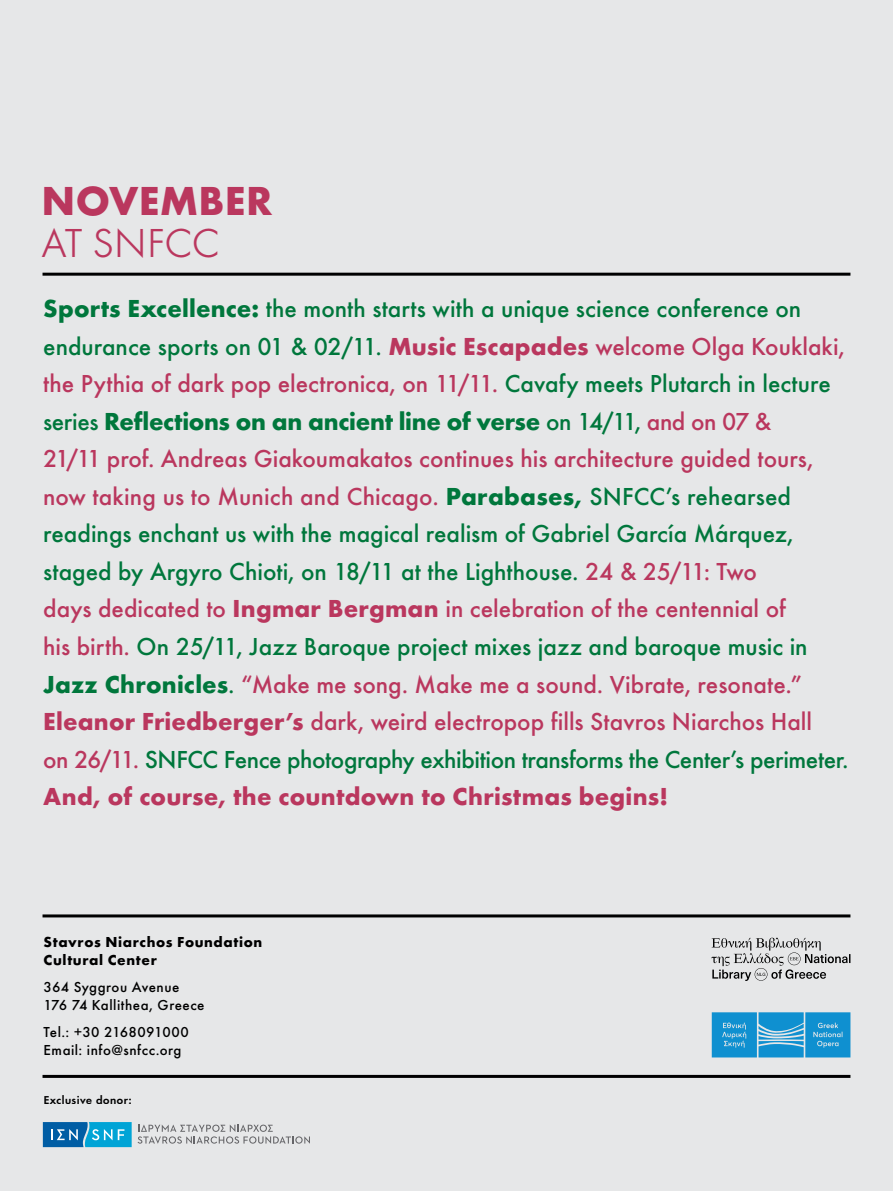
<style>
.page{position:relative;width:893px;height:1191px;background:#e6e7e8}
.page>*{position:absolute;margin:0;border:0;box-sizing:border-box;transform-origin:0 0}
.t1{font:700 42px "Futura";letter-spacing:.005em;color:#ba375e}
.t2{font:300 42px "Futura";letter-spacing:-.005em;color:#ba375e}
.t3{font:500 25.5px/37.5px "Futura";color:#00773c}
.t4{font:500 15px/18px "Futura";letter-spacing:.03em;color:#000}
.t5{font:700 15px/18px "Futura";letter-spacing:.035em;color:#000}
.t6{font:600 10.5px "The Futura";letter-spacing:.05em;color:#000}
.s1{font-weight:700}
.s2{font-weight:700;color:#ba375e}
.s3{color:#ba375e}
</style>
<div class="page">
<hr style="left:43px;top:273px;width:807px;height:3px;background:#000">
<hr style="left:43px;top:1075px;width:807px;height:3px;background:#000">
<hr style="left:43px;top:914px;width:807px;height:3px;background:#000">
<svg style="left:712px;top:1012px;width:138px;height:45px;background:#2c9bd3"></svg>
<svg style="left:711px;top:937px;width:139px;height:44px"></svg>
<svg style="left:43px;top:1122px;width:89px;height:25px;background:#1f90c5"></svg>
<svg style="left:138px;top:1124px;width:172px;height:19px"></svg>
<h1 class="t1" style="left:42px;top:175px;width:233px">NOVEMBER</h1>
<h1 class="t2" style="left:42px;top:219px;width:179px">AT SNFCC</h1>
<p class="t3" style="left:43px;top:290px;width:807px"><span class="s1">Sports Excellence:</span> the month starts with a unique science conference on endurance sports on 01 &amp; 02/11. <span class="s2">Music Escapades</span> <span class="s3">welcome Olga Kouklaki, the Pythia of dark pop electronica, on 11/11.</span> Cavafy meets Plutarch in lecture series <span class="s1">Reflections on an ancient line of verse</span> on 14/11, <span class="s3">and on 07 &amp;<br>21/11 prof. Andreas Giakoumakatos continues his architecture guided tours, now taking us to Munich and Chicago.</span> <span class="s1">Parabases,</span> SNFCC’s rehearsed readings enchant us with the magical realism of Gabriel García Márquez, staged by Argyro Chioti, on 18/11 at the Lighthouse. <span class="s3">24 &amp; 25/11: Two<br>days dedicated to</span> <span class="s2">Ingmar Bergman</span> <span class="s3">in celebration of the centennial of<br>his birth.</span> On 25/11, Jazz Baroque project mixes jazz and baroque music in <span class="s1">Jazz Chronicles</span>. <span class="s3">“Make me song. Make me a sound. Vibrate, resonate.” </span><span class="s2">Eleanor Friedberger’s</span> <span class="s3">dark, weird electropop fills Stavros Niarchos Hall<br>on 26/11.</span> SNFCC Fence photography exhibition transforms the Center’s perimeter.<br><span class="s2">And, of course, the countdown to Christmas begins!</span></p>
<p class="t5" style="left:44px;top:932px;width:220px">Stavros Niarchos Foundation<br>Cultural Center</p>
<p class="t4" style="left:44px;top:978px;width:163px">364 Syggrou Avenue<br>176 74 Kallithea, Greece</p>
<p class="t4" style="left:44px;top:1023px;width:147px">Tel.: +30 2168091000<br>Email: info@snfcc.org</p>
<p class="t6" style="left:44px;top:1092px;width:90px">Exclusive donor:</p>
</div>
